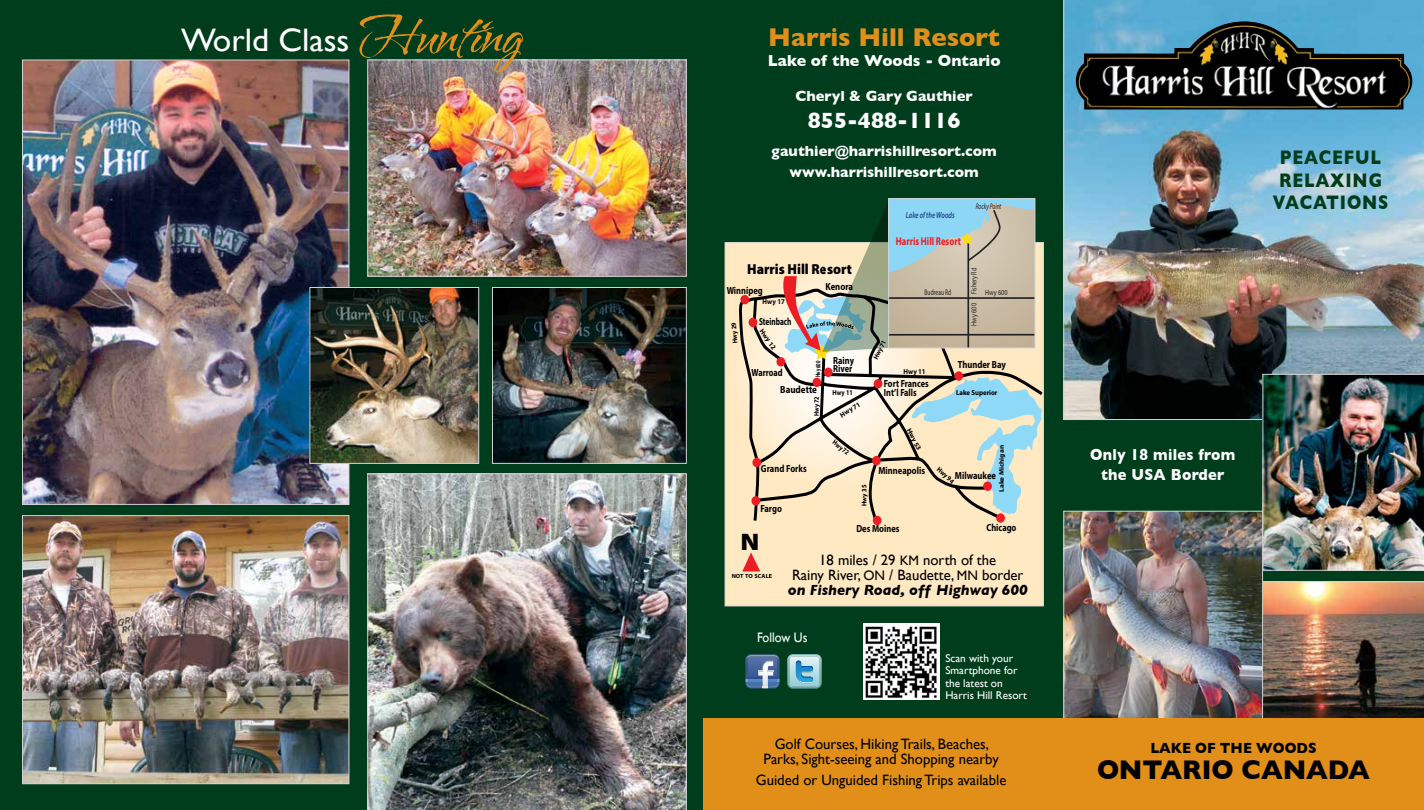
<style>
.page{position:relative;width:1424px;height:810px;background:#fff}
.page>*{position:absolute;margin:0;border:0;box-sizing:border-box;transform-origin:0 0}
.t1{font:32.5px "Gill Sans";color:#fff}
.t2{font:700 27.5px "Gill Sans";color:#000;scale:.95 1}
.t3{font:700 26.25px "Gill Sans";letter-spacing:-.005em;color:#e18f19}
.t4{font:900 24px "Myriad Pro";color:#000;scale:1.12 1}
.t5{font:700 22.5px "Gill Sans";color:#fff}
.t6{font:700 20px/22.5px "Gill Sans";letter-spacing:.05em;color:#003d1c;text-align:center;scale:.84 1}
.t7{font:700 16.25px/19.5px "Gill Sans";color:#fff;scale:.9 1}
.t8{font:700 16.25px "Gill Sans";color:#fff}
.t9{font:15px/15px "Gill Sans";color:#000;text-align:center}
.t10{font:700 15px/20.6px "Gill Sans";color:#fff;text-align:center}
.t11{font:700 15px "Gill Sans";color:#000;scale:.93 1}
.t12{font:900 14.5px "Myriad Pro";color:#000;scale:.93 1}
.t13{font:13.75px "Gill Sans";color:#fff;scale:.9 1}
.t14{font:11.25px/12.5px "Gill Sans";color:#fff}
.t15{font:700 11.25px "Myriad Pro";color:#ed1d24;scale:.77 1}
.t16{font:700 10.38px "Myriad Pro";color:#000;scale:.82 1}
.t17{font:700 10.38px/8.5px "Myriad Pro";color:#000;scale:.81 1}
.t18{font:700 10.38px/9.4px "Myriad Pro";color:#000;scale:.79 1}
.t19{font:700 10.38px "Myriad Pro";color:#000;scale:.71 1}
.t20{font:700 10.38px "Myriad Pro";color:#000;scale:.86 1}
.t21{font:700 10.38px "Myriad Pro";color:#000;scale:.78 1}
.t22{font:700 10.38px "Myriad Pro";color:#000;scale:.84 1}
.t23{font:italic 600 8.75px "Myriad Pro";color:#1b4686;scale:.73 1}
.t24{font:italic 8.12px "Myriad Pro";color:#221f20;scale:.68 1}
.t25{font:8.12px "Myriad Pro";letter-spacing:-.01em;color:#221f20;scale:.68 1}
.t26{font:7.75px "Myriad Pro";color:#221f20;scale:.8 1}
.t27{font:700 7.25px "Myriad Pro";color:#000;scale:.93 1}
.t28{font:700 7.25px "Myriad Pro";color:#000;scale:.84 1}
.t29{font:700 7.12px "Myriad Pro";color:#000}
.t30{font:700 7px "Myriad Pro";color:#000;scale:.9 1}
.t31{font:700 7px "Myriad Pro";color:#000;scale:.83 1}
.t32{font:700 6.88px "Myriad Pro";color:#000}
.t33{font:700 6.88px "Myriad Pro";color:#000;scale:1.04 1}
.t34{font:700 6.88px "Myriad Pro";color:#000;scale:.93 1}
.t35{font:700 6.75px "Myriad Pro";color:#000;scale:1.08 1}
.t36{font:700 6.75px "Myriad Pro";color:#000;scale:.96 1}
.t37{font:700 6.75px "Myriad Pro";color:#000;scale:.64 1}
.t38{font:700 6.75px "Myriad Pro";color:#000;scale:.91 1}
.t39{font:700 6px "Myriad Pro";color:#000}
.s1{font-family:"Water Brush ROB";font-size:48.75px;color:#e18f19}
.s2{font-size:13.75px}
.s3{font-weight:700;font-style:italic}
</style>
<div class="page">
<div style="left:0;top:0;width:1423px;height:810px;background:#003d1c"></div>
<img style="left:1063px;top:83px;width:360px;height:337px">
<svg style="left:1063px;top:0;width:360px;height:83px;background:#55aad2"></svg>
<img style="left:1075px;top:21px;width:336px;height:88px">
<div style="left:725px;top:243px;width:318px;height:363px;background:#ffe9c3"></div>
<svg style="left:739px;top:264px;width:297px;height:262px"></svg>
<svg style="left:910px;top:377px;width:131px;height:137px"></svg>
<div style="left:740px;top:295px;width:9px;height:9px;background:#ed1d24;border-radius:50%"></div>
<div style="left:752px;top:458px;width:9px;height:9px;background:#ed1d24;border-radius:50%"></div>
<div style="left:751px;top:496px;width:9px;height:10px;background:#ed1d24;border-radius:50%"></div>
<div style="left:776px;top:357px;width:9px;height:10px;background:#ed1d24;border-radius:50%"></div>
<div style="left:748px;top:318px;width:9px;height:9px;background:#ed1d24;border-radius:50%"></div>
<div style="left:812px;top:378px;width:9px;height:9px;background:#ed1d24;border-radius:50%"></div>
<div style="left:823px;top:368px;width:9px;height:9px;background:#ed1d24;border-radius:50%"></div>
<div style="left:873px;top:379px;width:9px;height:9px;background:#ed1d24;border-radius:50%"></div>
<div style="left:872px;top:456px;width:8px;height:9px;background:#ed1d24;border-radius:50%"></div>
<div style="left:872px;top:516px;width:9px;height:9px;background:#ed1d24;border-radius:50%"></div>
<div style="left:983px;top:482px;width:8px;height:9px;background:#ed1d24;border-radius:50%"></div>
<div style="left:954px;top:371px;width:8px;height:10px;background:#ed1d24;border-radius:50%"></div>
<div style="left:996px;top:513px;width:8px;height:10px;background:#ed1d24;border-radius:50%"></div>
<svg style="left:742px;top:552px;width:18px;height:19px"></svg>
<img style="left:24px;top:62px;width:323px;height:441px">
<img style="left:367px;top:473px;width:319px;height:337px">
<img style="left:24px;top:517px;width:323px;height:265px">
<div style="left:22px;top:515px;width:327px;height:269px;border:1px solid #d1d3d4"></div>
<img style="left:369px;top:62px;width:315px;height:213px">
<div style="left:367px;top:60px;width:319px;height:217px;border:1px solid #d1d3d4"></div>
<img style="left:311px;top:289px;width:166px;height:173px">
<div style="left:309px;top:287px;width:170px;height:177px;border:1px solid #d1d3d4"></div>
<img style="left:494px;top:289px;width:190px;height:173px">
<div style="left:492px;top:287px;width:194px;height:177px;border:1px solid #d1d3d4"></div>
<img style="left:1262px;top:374px;width:161px;height:197px">
<svg style="left:863px;top:624px;width:76px;height:76px"></svg>
<img style="left:863px;top:625px;width:75px;height:74px">
<svg style="left:745px;top:654px;width:34px;height:35px"></svg>
<img style="left:746px;top:655px;width:32px;height:6px">
<svg style="left:787px;top:654px;width:34px;height:35px"></svg>
<img style="left:1262px;top:581px;width:161px;height:138px">
<img style="left:1065px;top:513px;width:195px;height:205px">
<div style="left:1063px;top:511px;width:199px;height:209px;border:1px solid #d1d3d4"></div>
<div style="left:703px;top:719px;width:720px;height:91px;background:#e18f19"></div>
<svg style="left:778px;top:200px;width:256px;height:160px"></svg>
<div style="left:888px;top:198px;width:147px;height:150px;border:1px solid #d1d3d4"></div>
<h1 class="t1" style="left:181px;top:21px;width:342px">World Class <span class="s1">Hunting</span></h1>
<h3 class="t3" style="left:768px;top:21px;width:233px">Harris Hill Resort</h3>
<p class="t8" style="left:767px;top:51px;width:234px">Lake of the Woods - Ontario</p>
<p class="t10" style="left:795px;top:86px;width:179px">Cheryl &amp; Gary Gauthier</p>
<h3 class="t5" style="left:807px;top:107px;width:154px">855-488-1116</h3>
<p class="t10" style="left:771px;top:141px;width:227px">gauthier@harrishillresort.com www.harrishillresort.com</p>
<p class="t12" style="left:747px;top:261px;width:114px">Harris Hill Resort</p>
<p class="t17" style="left:726px;top:286px;width:46px">Winnipeg</p>
<p class="t36" style="left:731px;top:344px;width:24px;rotate:-95deg">Hwy 29</p>
<p class="t27" style="left:762px;top:297px;width:25px">Hwy 17</p>
<p class="t19" style="left:759px;top:314px;width:47px">Steinbach</p>
<p class="t32" style="left:765px;top:327px;width:25px;rotate:56deg">Hwy 12</p>
<p class="t21" style="left:751px;top:365px;width:41px">Warroad</p>
<p class="t22" style="left:825px;top:280px;width:34px">Kenora</p>
<p class="t37" style="left:813px;top:377px;width:27px;rotate:-89deg">Hwy 600</p>
<p class="t17" style="left:833px;top:355px;width:27px">Rainy<br>River</p>
<p class="t20" style="left:780px;top:383px;width:44px">Baudette</p>
<p class="t38" style="left:812px;top:416px;width:24px;rotate:-90deg">Hwy 72</p>
<p class="t28" style="left:832px;top:388px;width:25px">Hwy 11</p>
<p class="t29" style="left:838px;top:412px;width:24px;rotate:-33deg">Hwy 71</p>
<p class="t34" style="left:871px;top:358px;width:24px;rotate:-65deg">Hwy 71</p>
<p class="t23" style="left:905px;top:210px;width:68px">Lake of the Woods</p>
<p class="t15" style="left:895px;top:234px;width:86px">Harris Hill Resort</p>
<p class="t25" style="left:924px;top:287px;width:41px">Budreau Rd</p>
<p class="t24" style="left:975px;top:202px;width:39px">Rocky Point</p>
<p class="t26" style="left:969px;top:294px;width:35px;rotate:-90deg">Fishery Rd</p>
<p class="t26" style="left:985px;top:288px;width:29px">Hwy 600</p>
<p class="t26" style="left:969px;top:326px;width:29px;rotate:-90deg">Hwy 600</p>
<p class="t27" style="left:903px;top:367px;width:25px">Hwy 11</p>
<p class="t16" style="left:957px;top:358px;width:60px">Thunder Bay</p>
<p class="t18" style="left:883px;top:378px;width:58px">Fort Frances<br>Int’l Falls</p>
<p class="t27" style="left:955px;top:388px;width:46px">Lake Superior</p>
<p class="t16" style="left:761px;top:462px;width:57px">Grand Forks</p>
<p class="t16" style="left:760px;top:502px;width:28px">Fargo</p>
<h3 class="t4" style="left:740px;top:528px;width:18px">N</h3>
<p class="t31" style="left:836px;top:438px;width:25px;rotate:39deg">Hwy 72</p>
<p class="t36" style="left:859px;top:506px;width:24px;rotate:-90deg">Hwy 35</p>
<p class="t33" style="left:913px;top:427px;width:24px;rotate:64deg">Hwy 53</p>
<p class="t16" style="left:878px;top:464px;width:58px">Minneapolis</p>
<p class="t16" style="left:856px;top:522px;width:54px">Des Moines</p>
<p class="t35" style="left:996px;top:492px;width:45px;rotate:-90deg">Lake Michigan</p>
<p class="t30" style="left:941px;top:465px;width:25px;rotate:43deg">Hwy 94</p>
<p class="t16" style="left:954px;top:469px;width:52px">Milwaukee</p>
<p class="t17" style="left:986px;top:522px;width:39px">Chicago</p>
<p class="t39" style="left:731px;top:572px;width:42px">NOT TO SCALE</p>
<p class="t9" style="left:787px;top:552px;width:241px">18 miles / 29 <span class="s2">KM</span> north of the<br>Rainy River, <span class="s2">ON</span> / Baudette, <span class="s2">MN</span> border <span class="s3">on Fishery Road, off Highway 600</span></p>
<p class="t13" style="left:757px;top:629px;width:58px">Follow Us</p>
<p class="t14" style="left:945px;top:652px;width:83px">Scan with your<br>Smartphone for the latest on<br>Harris Hill Resort</p>
<p class="t9" style="left:763px;top:736px;width:237px">Golf Courses, Hiking Trails, Beaches,<br>Parks, Sight-seeing and Shopping nearby</p>
<p class="t9" style="left:755px;top:773px;width:252px">Guided or Unguided Fishing Trips available</p>
<h3 class="t6" style="left:1272px;top:146px;width:139px">Peaceful<br>Relaxing<br>Vacations</h3>
<p class="t7" style="left:1100px;top:445px;width:151px;text-indent:-11px">Only 18 miles from the USA</p>
<p class="t7" style="left:1170px;top:464px;width:61px">Border</p>
<p class="t11" style="left:1150px;top:739px;width:180px">Lake of th e Woods</p>
<h2 class="t2" style="left:1096px;top:754px;width:289px">Ontario Canada</h2>
</div>
